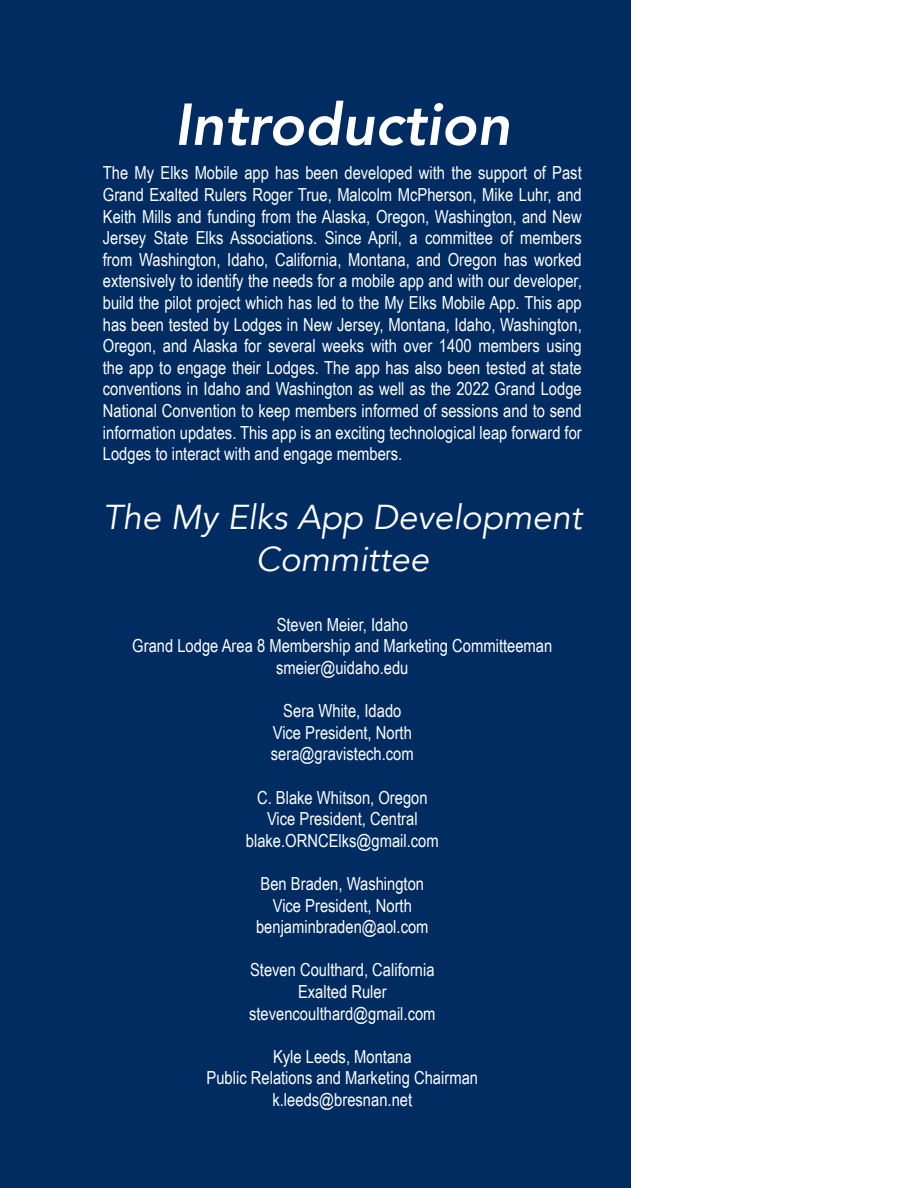
<style>
.page{position:relative;width:918px;height:1188px;background:#fff}
.page>*{position:absolute;margin:0;border:0;box-sizing:border-box;transform-origin:0 0}
.t1{font:italic 800 58.5px "Avenir";color:#fff}
.t2{font:italic 34.5px/41.4px "Avenir";color:#fff;text-align:center}
.t3{font:18px/21.6px "Arial Narrow";color:#fff;text-align:justify}
</style>
<div class="page">
<div style="left:0;top:0;width:631px;height:1188px;background:#002c62"></div>
<p class="t1" style="left:174px;top:90px;width:337px">Introduction</p>
<p class="t3" style="left:103px;top:162px;width:480px">The My Elks Mobile app has been developed with the support of Past Grand Exalted Rulers Roger True, Malcolm McPherson, Mike Luhr, and Keith Mills and funding from the Alaska, Oregon, Washington, and New Jersey State Elks Associations. Since April, a committee of members from Washington, Idaho, California, Montana, and Oregon has worked extensively to identify the needs for a mobile app and with our developer, build the pilot project which has led to the My Elks Mobile App. This app has been tested by Lodges in New Jersey, Montana, Idaho, Washington, Oregon, and Alaska for several weeks with over 1400 members using the app to engage their Lodges. The app has also been tested at state conventions in Idaho and Washington as well as the 2022 Grand Lodge National Convention to keep members informed of sessions and to send information updates. This app is an exciting technological leap forward for Lodges to interact with and engage members.</p>
<p class="t2" style="left:103px;top:497px;width:481px">The My Elks App Development<br>Committee</p>
<p class="t3" style="left:277px;top:613px;width:133px">Steven Meier, Idaho</p>
<p class="t3" style="left:132px;top:635px;width:422px">Grand Lodge Area 8 Membership and Marketing Committeeman</p>
<p class="t3" style="left:276px;top:656px;width:134px">smeier@uidaho.edu</p>
<p class="t3" style="left:283px;top:699px;width:120px">Sera White, Idado</p>
<p class="t3" style="left:273px;top:721px;width:141px">Vice President, North</p>
<p class="t3" style="left:271px;top:743px;width:144px">sera@gravistech.com</p>
<p class="t3" style="left:257px;top:786px;width:172px">C. Blake Whitson, Oregon</p>
<p class="t3" style="left:267px;top:807px;width:152px">Vice President, Central</p>
<p class="t3" style="left:246px;top:829px;width:194px">blake.ORNCElks@gmail.com</p>
<p class="t3" style="left:261px;top:872px;width:165px">Ben Braden, Washington</p>
<p class="t3" style="left:273px;top:894px;width:141px">Vice President, North</p>
<p class="t3" style="left:256px;top:915px;width:174px">benjaminbraden@aol.com</p>
<p class="t3" style="left:250px;top:959px;width:186px">Steven Coulthard, California</p>
<p class="t3" style="left:298px;top:980px;width:90px">Exalted Ruler</p>
<p class="t3" style="left:249px;top:1002px;width:188px">stevencoulthard@gmail.com</p>
<p class="t3" style="left:273px;top:1045px;width:140px">Kyle Leeds, Montana</p>
<p class="t3" style="left:207px;top:1067px;width:273px">Public Relations and Marketing Chairman</p>
<p class="t3" style="left:273px;top:1088px;width:141px">k.leeds@bresnan.net</p>
</div>
